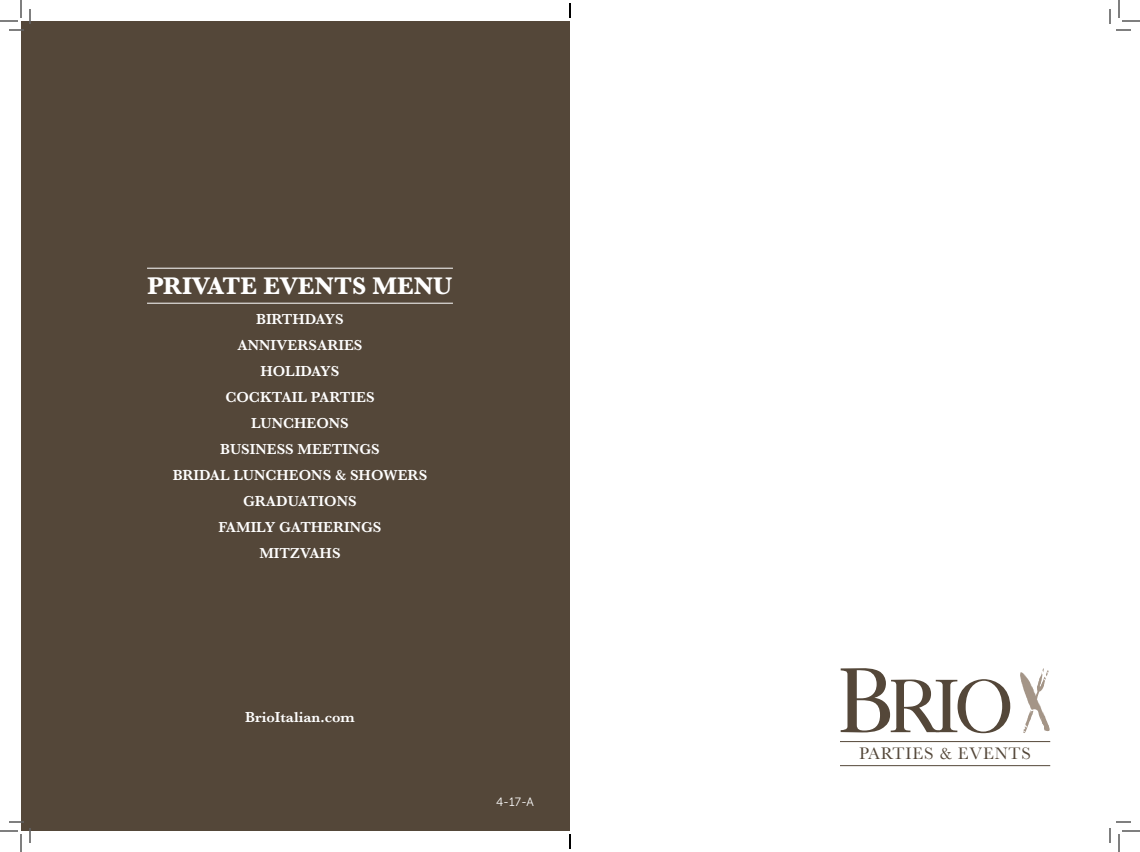
<style>
.page{position:relative;width:1140px;height:852px;background:#fff}
.page>*{position:absolute;margin:0;border:0;box-sizing:border-box;transform-origin:0 0}
.t1{font:700 25px "Baskerville";color:#fff}
.t2{font:17.3px "Baskerville";letter-spacing:.05em;color:#544739}
.t3{font:600 15px "Baskerville";color:#fff}
.t4{font:12px "Museo Sans 300";color:#fff}
</style>
<div class="page">
<div style="left:21px;top:21px;width:549px;height:810px;background:#544739"></div>
<hr style="left:147px;top:268px;width:306px;height:1px;background:#fff">
<hr style="left:147px;top:303px;width:306px;height:1px;background:#fff">
<svg style="left:841px;top:668px;width:169px;height:65px"></svg>
<svg style="left:1020px;top:669px;width:23px;height:27px"></svg>
<hr style="left:840px;top:741px;width:210px;height:1px;background:#544739">
<hr style="left:840px;top:765px;width:210px;height:1px;background:#544739">
<svg style="left:0;top:0;width:31px;height:31px"></svg>
<svg style="left:0;top:821px;width:31px;height:31px"></svg>
<svg style="left:1109px;top:0;width:31px;height:31px"></svg>
<svg style="left:1109px;top:821px;width:31px;height:31px"></svg>
<svg style="left:569px;top:3px;width:2px;height:15px"></svg>
<svg style="left:569px;top:834px;width:2px;height:15px"></svg>
<p class="t1" style="left:147px;top:269px;width:307px">PRIVATE EVENTS MENU</p>
<p class="t3" style="left:256px;top:309px;width:89px">BIRTHDAYS</p>
<p class="t3" style="left:237px;top:335px;width:127px">ANNIVERSARIES</p>
<p class="t3" style="left:260px;top:361px;width:81px">HOLIDAYS</p>
<p class="t3" style="left:225px;top:387px;width:151px">COCKTAIL PARTIES</p>
<p class="t3" style="left:251px;top:413px;width:99px">LUNCHEONS</p>
<p class="t3" style="left:220px;top:439px;width:161px">BUSINESS MEETINGS</p>
<p class="t3" style="left:173px;top:465px;width:256px">BRIDAL LUNCHEONS &amp; SHOWERS</p>
<p class="t3" style="left:243px;top:491px;width:115px">GRADUATIONS</p>
<p class="t3" style="left:219px;top:517px;width:164px">FAMILY GATHERINGS</p>
<p class="t3" style="left:259px;top:543px;width:83px">MITZVAHS</p>
<p class="t3" style="left:245px;top:707px;width:111px">BrioItalian.com</p>
<p class="t4" style="left:496px;top:795px;width:39px">4-17-A</p>
<p class="t2" style="left:859px;top:743px;width:173px">PARTIES &amp; EVENTS</p>
</div>
